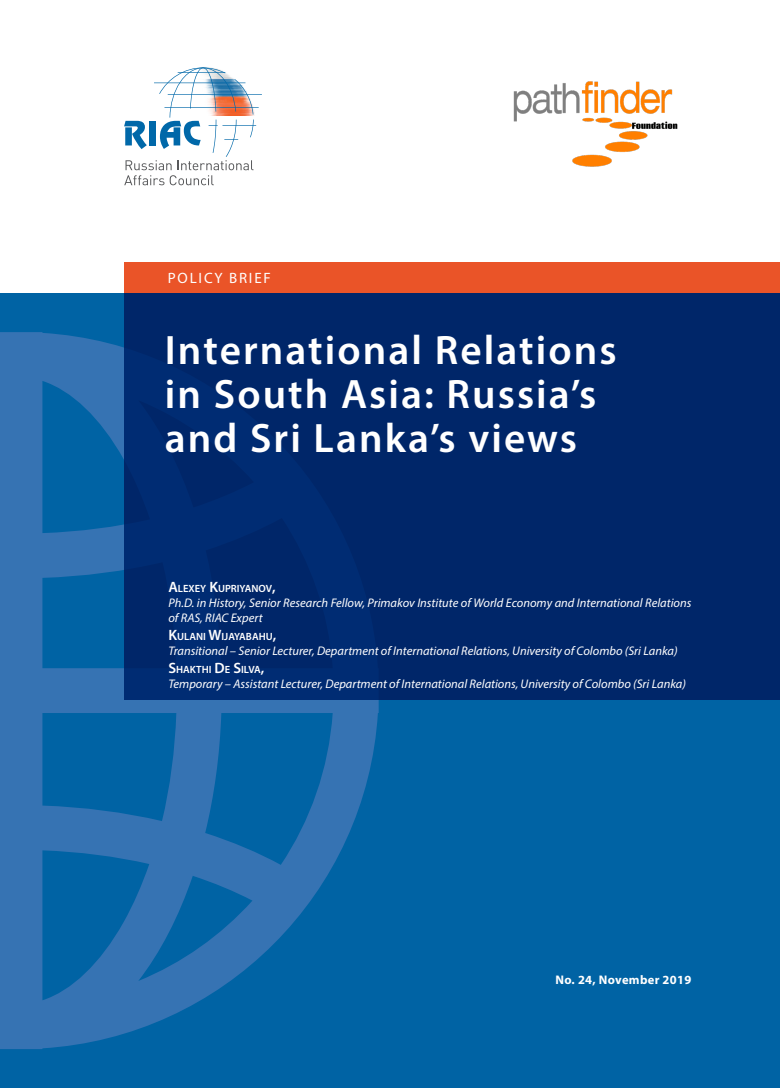
<style>
.page{position:relative;width:780px;height:1088px;background:#fff}
.page>*{position:absolute;margin:0;border:0;box-sizing:border-box;transform-origin:0 0}
.Heading-3{font:600 41.25px/43.8px "Myriad Pro";letter-spacing:.05em;color:#fff}
.Heading-3-2{font:15px "Myriad Pro";letter-spacing:.12em;color:#fff}
.Обложка-об_авторе{font:italic 12.5px/15px "Myriad Pro";color:#fff}
.Text{font:700 12.5px "Myriad Pro";letter-spacing:.025em;color:#fff}
.Обложка-автор{font:600 10.5px "Myriad Pro";color:#fff}
.s1{font-size:15px}
</style>
<div class="page">
<div style="left:0;top:293px;width:780px;height:795px;background:#0063a4"></div>
<svg style="left:0;top:332px;width:378px;height:717px;fill:#3673b3"></svg>
<div style="left:125px;top:263px;width:655px;height:437px;background:#002669"></div>
<div style="left:125px;top:262px;width:655px;height:31px;background:#ea5428"></div>
<hr style="left:168px;top:94px;width:94px;height:1px;background:#0068a9">
<hr style="left:164px;top:107px;width:95px;height:1px;background:#0068a9">
<hr style="left:222px;top:125px;width:34px;height:1px;background:#0068a9">
<svg style="left:124px;top:67px;width:130px;height:118px"></svg>
<img style="left:497px;top:81px;width:194px;height:86px">
<p class="Heading-3-2" style="left:168px;top:269px;width:104px">POLICY BRIEF</p>
<p class="Heading-3" style="left:165px;top:327px;width:453px">International Relations in South Asia: Russia’s and Sri Lanka’s views</p>
<p class="Обложка-автор" style="left:168px;top:581px;width:109px"><span class="s1">A</span>LEXEY <span class="s1">K</span>UPRIYANOV<span class="s1">,</span></p>
<p class="Обложка-об_авторе" style="left:168px;top:595px;width:524px">Ph.D. in History, Senior Research Fellow, Primakov Institute of World Economy and International Relations of RAS, RIAC Expert</p>
<p class="Обложка-автор" style="left:168px;top:629px;width:109px"><span class="s1">K</span>ULANI <span class="s1">W</span>IJAYABAHU<span class="s1">,</span></p>
<p class="Обложка-об_авторе" style="left:168px;top:643px;width:510px">Transitional – Senior Lecturer, Department of International Relations, University of Colombo (Sri Lanka)</p>
<p class="Обложка-автор" style="left:168px;top:662px;width:98px"><span class="s1">S</span>HAKTHI <span class="s1">D</span>E <span class="s1">S</span>ILVA<span class="s1">,</span></p>
<p class="Обложка-об_авторе" style="left:168px;top:676px;width:519px">Temporary – Assistant Lecturer, Department of International Relations, University of Colombo (Sri Lanka)</p>
<p class="Text" style="left:555px;top:972px;width:137px">No. 24, November 2019</p>
</div>
